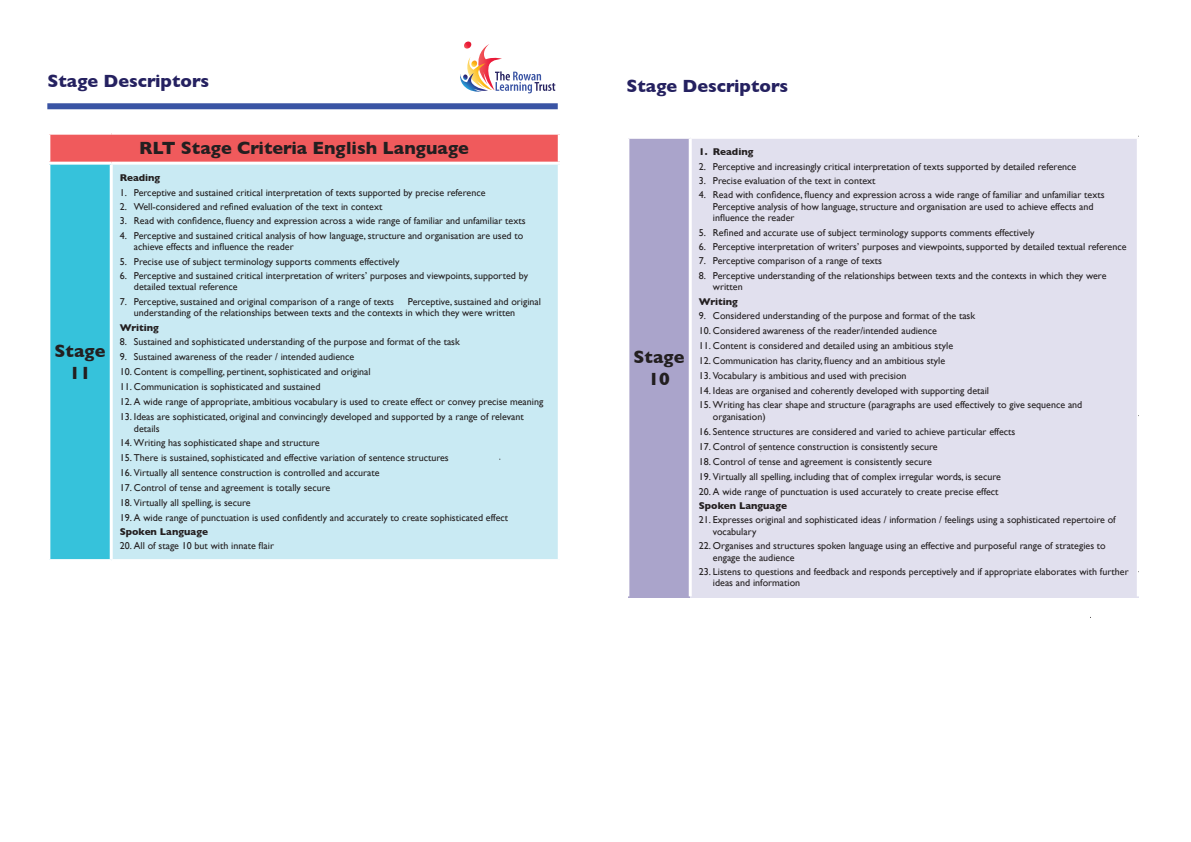
<style>
.page{position:relative;width:1191px;height:842px;background:#fff}
.page>*{position:absolute;margin:0;border:0;box-sizing:border-box;transform-origin:0 0}
.t1{font:700 18px/21.6px "Gill Sans";color:#231f20;text-align:center}
.t2{font:700 18px "Gill Sans";color:#252160}
.t3{font:10px/11.5px "Gill Sans";color:#231f20}
.t4{font:700 10px "Gill Sans";color:#231f20}
</style>
<div class="page">
<div style="left:47px;top:103px;width:511px;height:6px;background:#3a54a4"></div>
<div style="left:49px;top:133px;width:510px;height:30px;background:#f05a5c"></div>
<div style="left:49px;top:163px;width:62px;height:398px;background:#36c2db"></div>
<div style="left:111px;top:163px;width:448px;height:398px;background:#c9eaf3"></div>
<hr style="left:47px;top:162px;width:64px;height:3px;background:#fff">
<hr style="left:111px;top:162px;width:450px;height:3px;background:#fff">
<hr style="left:110px;top:165px;width:3px;height:394px;background:#fff">
<hr style="left:47px;top:559px;width:64px;height:3px;background:#fff">
<hr style="left:111px;top:559px;width:450px;height:3px;background:#fff">
<hr style="left:47px;top:132px;width:64px;height:3px;background:#fff">
<hr style="left:47px;top:135px;width:3px;height:27px;background:#fff">
<hr style="left:111px;top:132px;width:450px;height:3px;background:#fff">
<hr style="left:558px;top:135px;width:3px;height:27px;background:#fff">
<hr style="left:47px;top:165px;width:3px;height:394px;background:#fff">
<hr style="left:558px;top:165px;width:3px;height:394px;background:#fff">
<svg style="left:460px;top:42px;width:95px;height:51px"></svg>
<div style="left:628px;top:137px;width:62px;height:461px;background:#aaa4cb"></div>
<div style="left:690px;top:137px;width:448px;height:461px;background:#e1e0ee"></div>
<hr style="left:626px;top:136px;width:64px;height:3px;background:#fff">
<hr style="left:690px;top:136px;width:449px;height:3px;background:#fff">
<hr style="left:689px;top:139px;width:3px;height:457px;background:#fff">
<hr style="left:626px;top:139px;width:3px;height:457px;background:#fff">
<hr style="left:1136px;top:139px;width:3px;height:457px;background:#fff">
<h1 class="t2" style="left:47px;top:67px;width:163px">Stage Descriptors</h1>
<h1 class="t1" style="left:55px;top:340px;width:52px">Stage<br>11</h1>
<h1 class="t1" style="left:139px;top:137px;width:331px">RLT Stage Criteria English Language</h1>
<p class="t4" style="left:120px;top:170px;width:42px">Reading</p>
<p class="t3" style="left:120px;top:186px;width:367px">1. Perceptive and sustained critical interpretation of texts supported by precise reference</p>
<p class="t3" style="left:120px;top:201px;width:264px">2. Well-considered and refined evaluation of the text in context</p>
<p class="t3" style="left:120px;top:215px;width:407px">3. Read with confidence, fluency and expression across a wide range of familiar and unfamiliar texts</p>
<p class="t3" style="left:134px;top:229px;width:391px;text-indent:-14px">4. Perceptive and sustained critical analysis of how language, structure and organisation are used to achieve effects and influence the reader</p>
<p class="t3" style="left:120px;top:255px;width:281px">5. Precise use of subject terminology supports comments effectively</p>
<p class="t3" style="left:134px;top:270px;width:395px;text-indent:-14px">6. Perceptive and sustained critical interpretation of writers’ purposes and viewpoints, supported by detailed textual reference</p>
<p class="t3" style="left:120px;top:295px;width:276px">7. Perceptive, sustained and original comparison of a range of texts</p>
<p class="t3" style="left:134px;top:295px;width:408px;text-indent:274px">Perceptive, sustained and original understanding of the relationships between texts and the contexts in which they were written</p>
<p class="t4" style="left:120px;top:319px;width:41px">Writing</p>
<p class="t3" style="left:120px;top:336px;width:342px">8. Sustained and sophisticated understanding of the purpose and format of the task</p>
<p class="t3" style="left:120px;top:351px;width:236px">9. Sustained awareness of the reader / intended audience</p>
<p class="t3" style="left:120px;top:366px;width:252px">10. Content is compelling, pertinent, sophisticated and original</p>
<p class="t3" style="left:120px;top:381px;width:202px">11. Communication is sophisticated and sustained</p>
<p class="t3" style="left:120px;top:395px;width:425px">12. A wide range of appropriate, ambitious vocabulary is used to create effect or convey precise meaning</p>
<p class="t3" style="left:134px;top:410px;width:391px;line-height:12px;text-indent:-14px">13. Ideas are sophisticated, original and convincingly developed and supported by a range of relevant details</p>
<p class="t3" style="left:120px;top:437px;width:201px">14. Writing has sophisticated shape and structure</p>
<p class="t3" style="left:120px;top:452px;width:330px">15. There is sustained, sophisticated and effective variation of sentence structures</p>
<p class="t3" style="left:120px;top:467px;width:261px">16. Virtually all sentence construction is controlled and accurate</p>
<p class="t3" style="left:120px;top:482px;width:212px">17. Control of tense and agreement is totally secure</p>
<p class="t3" style="left:120px;top:496px;width:132px">18. Virtually all spelling, is secure</p>
<p class="t3" style="left:120px;top:511px;width:390px">19. A wide range of punctuation is used confidently and accurately to create sophisticated effect</p>
<p class="t4" style="left:120px;top:523px;width:90px">Spoken Language</p>
<p class="t3" style="left:120px;top:540px;width:156px">20. All of stage 10 but with innate flair</p>
<h1 class="t2" style="left:626px;top:71px;width:163px">Stage Descriptors</h1>
<h1 class="t1" style="left:633px;top:346px;width:52px">Stage<br>10</h1>
<p class="t4" style="left:699px;top:144px;width:56px">1. Reading</p>
<p class="t3" style="left:699px;top:161px;width:379px">2. Perceptive and increasingly critical interpretation of texts supported by detailed reference</p>
<p class="t3" style="left:699px;top:175px;width:178px">3. Precise evaluation of the text in context</p>
<p class="t3" style="left:713px;top:189px;width:393px;text-indent:-14px">4. Read with confidence, fluency and expression across a wide range of familiar and unfamiliar texts<br>Perceptive analysis of how language, structure and organisation are used to achieve effects and influence the reader</p>
<p class="t3" style="left:699px;top:227px;width:337px">5. Refined and accurate use of subject terminology supports comments effectively</p>
<p class="t3" style="left:699px;top:241px;width:429px">6. Perceptive interpretation of writers’ purposes and viewpoints, supported by detailed textual reference</p>
<p class="t3" style="left:699px;top:255px;width:185px">7. Perceptive comparison of a range of texts</p>
<p class="t3" style="left:713px;top:270px;width:395px;text-indent:-14px">8. Perceptive understanding of the relationships between texts and the contexts in which they were written</p>
<p class="t4" style="left:699px;top:293px;width:41px">Writing</p>
<p class="t3" style="left:699px;top:310px;width:278px">9. Considered understanding of the purpose and format of the task</p>
<p class="t3" style="left:699px;top:325px;width:240px">10. Considered awareness of the reader/intended audience</p>
<p class="t3" style="left:699px;top:340px;width:256px">11. Content is considered and detailed using an ambitious style</p>
<p class="t3" style="left:699px;top:355px;width:248px">12. Communication has clarity, fluency and an ambitious style</p>
<p class="t3" style="left:699px;top:370px;width:209px">13. Vocabulary is ambitious and used with precision</p>
<p class="t3" style="left:699px;top:384px;width:292px">14. Ideas are organised and coherently developed with supporting detail</p>
<p class="t3" style="left:713px;top:399px;width:371px;line-height:12px;text-indent:-14px">15. Writing has clear shape and structure (paragraphs are used effectively to give sequence and organisation)</p>
<p class="t3" style="left:699px;top:426px;width:318px">16. Sentence structures are considered and varied to achieve particular effects</p>
<p class="t3" style="left:699px;top:441px;width:240px">17. Control of sentence construction is consistently secure</p>
<p class="t3" style="left:699px;top:456px;width:235px">18. Control of tense and agreement is consistently secure</p>
<p class="t3" style="left:699px;top:471px;width:304px">19. Virtually all spelling, including that of complex irregular words, is secure</p>
<p class="t3" style="left:699px;top:485px;width:301px">20. A wide range of punctuation is used accurately to create precise effect</p>
<p class="t4" style="left:699px;top:498px;width:90px">Spoken Language</p>
<p class="t3" style="left:713px;top:514px;width:404px;text-indent:-14px">21. Expresses original and sophisticated ideas / information / feelings using a sophisticated repertoire of vocabulary</p>
<p class="t3" style="left:713px;top:540px;width:394px;text-indent:-14px">22. Organises and structures spoken language using an effective and purposeful range of strategies to engage the audience</p>
<p class="t3" style="left:713px;top:566px;width:417px;text-indent:-14px">23. Listens to questions and feedback and responds perceptively and if appropriate elaborates with further ideas and information</p>
</div>
